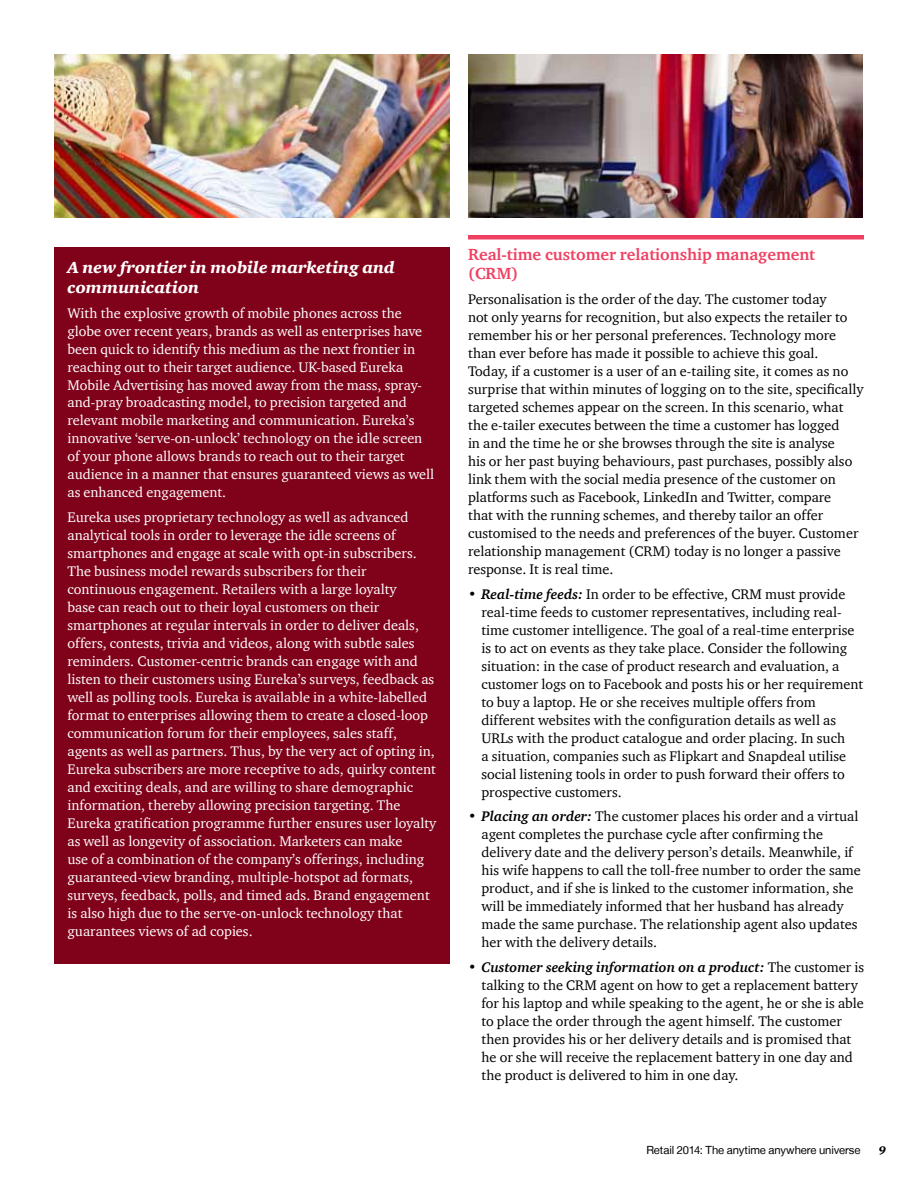
<style>
.page{position:relative;width:918px;height:1188px;background:#fff}
.page>*{position:absolute;margin:0;border:0;box-sizing:border-box;transform-origin:0 0}
.t1{font:italic 900 16.5px/19.5px "ITC Charter Com";color:#fff}
.t2{font:700 16.5px/19.5px "ITC Charter Com";color:#ef4062}
.t3{font:14.25px/18px "ITC Charter Com";color:#000}
.t4{font:14.25px/18px "ITC Charter Com";color:#fff}
.t5{font:11.25px "Helvetica Neue LT";letter-spacing:-.01em;color:#000}
.t6{font:italic 900 11.25px "ITC Charter Com";color:#000}
.s1{font-weight:700;font-style:italic}
</style>
<div class="page">
<div style="left:54px;top:248px;width:396px;height:716px;background:#80021a"></div>
<div style="left:468px;top:235px;width:396px;height:5px;background:#ef4062"></div>
<img style="left:55px;top:55px;width:394px;height:163px">
<img style="left:468px;top:54px;width:394px;height:163px">
<p class="t1" style="left:68px;top:258px;width:329px">A new frontier in mobile marketing and communication</p>
<p class="t4" style="left:68px;top:303px;width:368px">With the explosive growth of mobile phones across the globe over recent years, brands as well as enterprises have been quick to identify this medium as the next frontier in reaching out to their target audience. UK-based Eureka Mobile Advertising has moved away from the mass, spray&shy;and-pray broadcasting model, to precision targeted and relevant mobile marketing and communication. Eureka’s innovative ‘serve-on-unlock’ technology on the idle screen of your phone allows brands to reach out to their target audience in a manner that ensures guaranteed views as well as enhanced engagement.</p>
<p class="t4" style="left:68px;top:508px;width:370px">Eureka uses proprietary technology as well as advanced analytical tools in order to leverage the idle screens of smartphones and engage at scale with opt-in subscribers.<br>The business model rewards subscribers for their continuous engagement. Retailers with a large loyalty<br>base can reach out to their loyal customers on their smartphones at regular intervals in order to deliver deals, offers, contests, trivia and videos, along with subtle sales reminders. Customer-centric brands can engage with and listen to their customers using Eureka’s surveys, feedback as well as polling tools. Eureka is available in a white-labelled format to enterprises allowing them to create a closed-loop communication forum for their employees, sales staff, agents as well as partners. Thus, by the very act of opting in, Eureka subscribers are more receptive to ads, quirky content and exciting deals, and are willing to share demographic information, thereby allowing precision targeting. The Eureka gratification programme further ensures user loyalty as well as longevity of association. Marketers can make<br>use of a combination of the company’s offerings, including guaranteed-view branding, multiple-hotspot ad formats, surveys, feedback, polls, and timed ads. Brand engagement is also high due to the serve-on-unlock technology that guarantees views of ad copies.</p>
<p class="t2" style="left:468px;top:244px;width:349px">Real-time customer relationship management (CRM)</p>
<p class="t3" style="left:468px;top:290px;width:397px">Personalisation is the order of the day. The customer today<br>not only yearns for recognition, but also expects the retailer to remember his or her personal preferences. Technology more than ever before has made it possible to achieve this goal.<br>Today, if a customer is a user of an e-tailing site, it comes as no surprise that within minutes of logging on to the site, specifically targeted schemes appear on the screen. In this scenario, what the e-tailer executes between the time a customer has logged<br>in and the time he or she browses through the site is analyse<br>his or her past buying behaviours, past purchases, possibly also link them with the social media presence of the customer on platforms such as Facebook, LinkedIn and Twitter, compare<br>that with the running schemes, and thereby tailor an offer customised to the needs and preferences of the buyer. Customer relationship management (CRM) today is no longer a passive response. It is real time.</p>
<p class="t3" style="left:481px;top:585px;width:383px;text-indent:-13px"><span class="s1">• Real-time feeds:</span> In order to be effective, CRM must provide real-time feeds to customer representatives, including real&shy;time customer intelligence. The goal of a real-time enterprise is to act on events as they take place. Consider the following situation: in the case of product research and evaluation, a customer logs on to Facebook and posts his or her requirement to buy a laptop. He or she receives multiple offers from different websites with the configuration details as well as URLs with the product catalogue and order placing. In such<br>a situation, companies such as Flipkart and Snapdeal utilise social listening tools in order to push forward their offers to prospective customers.</p>
<p class="t3" style="left:481px;top:807px;width:381px;text-indent:-13px"><span class="s1">• Placing an order:</span> The customer places his order and a virtual agent completes the purchase cycle after confirming the delivery date and the delivery person’s details. Meanwhile, if his wife happens to call the toll-free number to order the same product, and if she is linked to the customer information, she will be immediately informed that her husband has already made the same purchase. The relationship agent also updates her with the delivery details.</p>
<p class="t3" style="left:482px;top:958px;width:384px;text-indent:-14px"><span class="s1">• Customer seeking information on a product:</span> The customer is talking to the CRM agent on how to get a replacement battery for his laptop and while speaking to the agent, he or she is able to place the order through the agent himself. The customer then provides his or her delivery details and is promised that he or she will receive the replacement battery in one day and the product is delivered to him in one day.</p>
<p class="t5" style="left:646px;top:1143px;width:216px">Retail 2014: The anytime anywhere universe</p>
<p class="t6" style="left:879px;top:1143px;width:9px">9</p>
</div>
